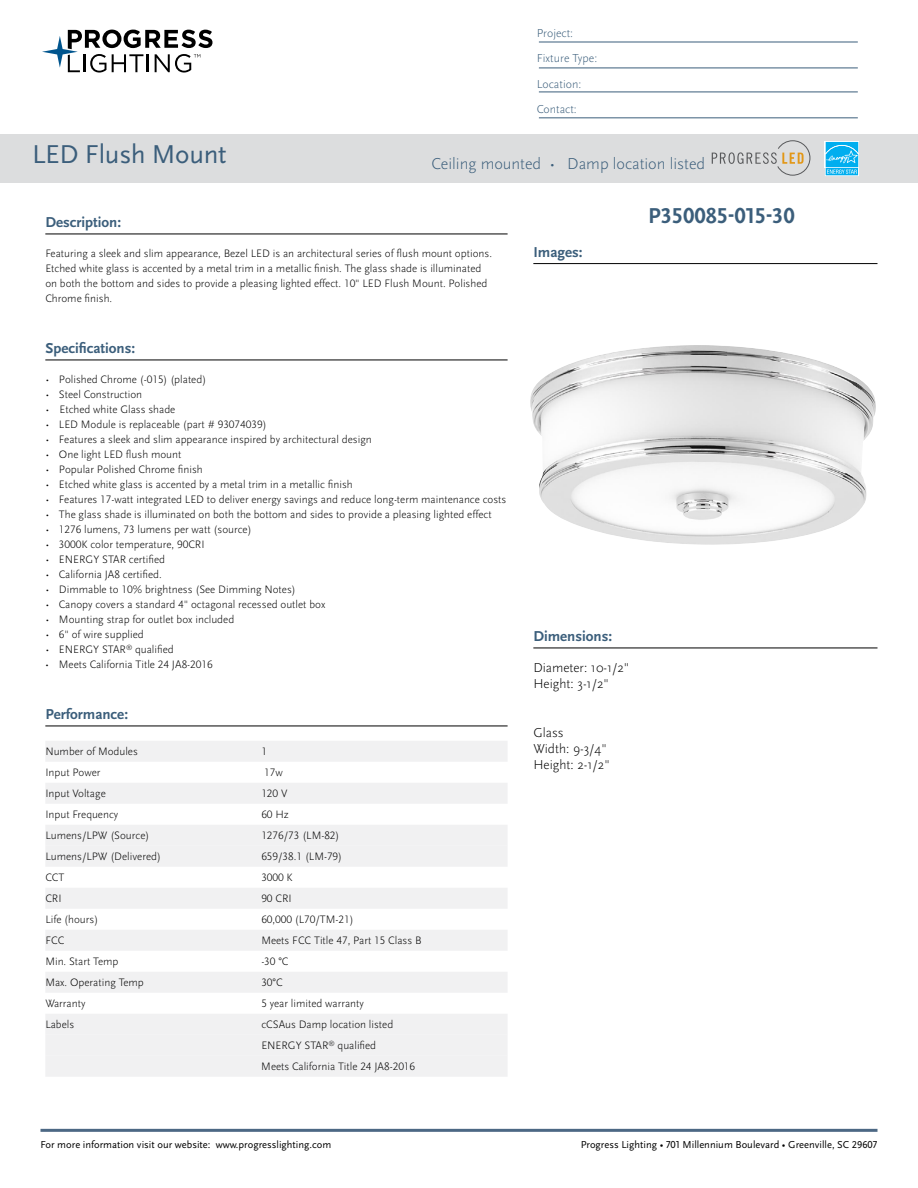
<style>
.page{position:relative;width:918px;height:1188px;background:#fff}
.page>*{position:absolute;margin:0;border:0;box-sizing:border-box;transform-origin:0 0}
.t1{font:27px "Scala Sans Pro";letter-spacing:-.01em;color:#3b5e7b}
.t2{font:700 22.5px "Scala Sans Pro";color:#3b5e7b}
.t3{font:300 16.5px "Scala Sans Pro";color:#3b5e7b}
.t4{font:700 15px "Scala Sans Pro";color:#3b5e7b}
.t5{font:300 13.5px/16.2px "Scala Sans Pro";color:#000}
.t6{font:300 12px/25.5px "Scala Sans Pro";color:#3b5e7b}
.t7{font:300 11.25px/15px "Scala Sans Pro";color:#000}
.t8{font:10.5px "Scala Sans Pro";color:#000}
</style>
<div class="page">
<svg style="left:42px;top:30px;width:170px;height:43px"></svg>
<hr style="left:40px;top:1129px;width:838px;height:3px;background:#4c6884">
<hr style="left:539px;top:42px;width:319px;height:1px;background:#3b5e7b">
<hr style="left:539px;top:68px;width:319px;height:1px;background:#3b5e7b">
<hr style="left:539px;top:92px;width:319px;height:1px;background:#3b5e7b">
<hr style="left:539px;top:118px;width:319px;height:1px;background:#3b5e7b">
<hr style="left:533px;top:263px;width:344px;height:1px;background:#000">
<hr style="left:45px;top:234px;width:463px;height:1px;background:#000">
<hr style="left:45px;top:360px;width:463px;height:1px;background:#000">
<hr style="left:45px;top:726px;width:463px;height:1px;background:#000">
<div style="left:45px;top:741px;width:463px;height:21px;background:#f1f1f2"></div>
<div style="left:45px;top:783px;width:463px;height:21px;background:#f1f1f2"></div>
<div style="left:45px;top:825px;width:463px;height:21px;background:#f1f1f2"></div>
<div style="left:45px;top:846px;width:463px;height:21px;background:#f1f1f2"></div>
<div style="left:45px;top:888px;width:463px;height:21px;background:#f1f1f2"></div>
<div style="left:45px;top:930px;width:463px;height:21px;background:#f1f1f2"></div>
<div style="left:45px;top:972px;width:463px;height:21px;background:#f1f1f2"></div>
<div style="left:45px;top:1014px;width:463px;height:21px;background:#f1f1f2"></div>
<div style="left:45px;top:1035px;width:463px;height:21px;background:#f1f1f2"></div>
<div style="left:45px;top:1056px;width:463px;height:21px;background:#f1f1f2"></div>
<div style="left:0;top:134px;width:918px;height:49px;background:#dcddde"></div>
<img style="left:530px;top:345px;width:346px;height:200px">
<svg style="left:712px;top:141px;width:98px;height:34px"></svg>
<hr style="left:533px;top:648px;width:344px;height:1px;background:#000">
<div style="left:825px;top:141px;width:34px;height:27px;background:#f2fafe"></div>
<svg style="left:825px;top:142px;width:34px;height:34px"></svg>
<p class="t6" style="left:537px;top:20px;width:62px">Project:<br>Fixture Type:<br>Location:<br>Contact:</p>
<h1 class="t1" style="left:32px;top:139px;width:196px">LED Flush Mount</h1>
<h3 class="t3" style="left:432px;top:154px;width:275px">Ceiling mounted • Damp location listed</h3>
<h2 class="t2" style="left:648px;top:202px;width:148px">P350085-015-30</h2>
<h3 class="t4" style="left:45px;top:213px;width:77px">Description:</h3>
<p class="t7" style="left:45px;top:246px;width:448px">Featuring a sleek and slim appearance, Bezel LED is an architectural series of flush mount options.<br>Etched white glass is accented by a metal trim in a metallic finish. The glass shade is illuminated on both the bottom and sides to provide a pleasing lighted effect. 10" LED Flush Mount. Polished Chrome finish.</p>
<h3 class="t4" style="left:45px;top:339px;width:91px">Specifications:</h3>
<p class="t7" style="left:45px;top:372px;width:162px">• Polished Chrome (-015) (plated)</p>
<p class="t7" style="left:45px;top:387px;width:98px">• Steel Construction</p>
<p class="t7" style="left:45px;top:402px;width:132px">• Etched white Glass shade</p>
<p class="t7" style="left:45px;top:417px;width:223px">• LED Module is replaceable (part # 93074039)</p>
<p class="t7" style="left:45px;top:432px;width:328px">• Features a sleek and slim appearance inspired by architectural design</p>
<p class="t7" style="left:45px;top:447px;width:138px">• One light LED flush mount</p>
<p class="t7" style="left:45px;top:462px;width:159px">• Popular Polished Chrome finish</p>
<p class="t7" style="left:45px;top:477px;width:309px">• Etched white glass is accented by a metal trim in a metallic finish</p>
<p class="t7" style="left:45px;top:492px;width:463px">• Features 17-watt integrated LED to deliver energy savings and reduce long-term maintenance costs</p>
<p class="t7" style="left:45px;top:507px;width:448px">• The glass shade is illuminated on both the bottom and sides to provide a pleasing lighted effect</p>
<p class="t7" style="left:45px;top:522px;width:208px">• 1276 lumens, 73 lumens per watt (source)</p>
<p class="t7" style="left:45px;top:537px;width:161px">• 3000K color temperature, 90CRI</p>
<p class="t7" style="left:45px;top:552px;width:121px">• ENERGY STAR certified</p>
<p class="t7" style="left:45px;top:567px;width:118px">• California JA8 certified.</p>
<p class="t7" style="left:45px;top:582px;width:252px">• Dimmable to 10% brightness (See Dimming Notes)</p>
<p class="t7" style="left:45px;top:597px;width:281px">• Canopy covers a standard 4" octagonal recessed outlet box</p>
<p class="t7" style="left:45px;top:612px;width:190px">• Mounting strap for outlet box included</p>
<p class="t7" style="left:45px;top:627px;width:100px">• 6" of wire supplied</p>
<p class="t7" style="left:45px;top:642px;width:130px">• ENERGY STAR<sup>®</sup> qualified</p>
<p class="t7" style="left:45px;top:657px;width:169px">• Meets California Title 24 JA8-2016</p>
<h3 class="t4" style="left:45px;top:705px;width:84px">Performance:</h3>
<p class="t7" style="left:45px;top:744px;width:94px">Number of Modules</p>
<p class="t7" style="left:261px;top:744px;width:7px">1</p>
<p class="t7" style="left:45px;top:765px;width:57px">Input Power</p>
<p class="t7" style="left:264px;top:765px;width:20px">17w</p>
<p class="t7" style="left:45px;top:786px;width:62px">Input Voltage</p>
<p class="t7" style="left:261px;top:786px;width:28px">120 V</p>
<p class="t7" style="left:45px;top:807px;width:74px">Input Frequency</p>
<p class="t7" style="left:261px;top:807px;width:29px">60 Hz</p>
<p class="t7" style="left:45px;top:828px;width:106px">Lumens/LPW (Source)</p>
<p class="t7" style="left:261px;top:828px;width:80px">1276/73 (LM-82)</p>
<p class="t7" style="left:45px;top:849px;width:117px">Lumens/LPW (Delivered)</p>
<p class="t7" style="left:261px;top:849px;width:82px">659/38.1 (LM-79)</p>
<p class="t7" style="left:45px;top:870px;width:21px">CCT</p>
<p class="t7" style="left:261px;top:870px;width:33px">3000 K</p>
<p class="t7" style="left:45px;top:891px;width:18px">CRI</p>
<p class="t7" style="left:261px;top:891px;width:32px">90 CRI</p>
<p class="t7" style="left:45px;top:912px;width:54px">Life (hours)</p>
<p class="t7" style="left:261px;top:912px;width:94px">60,000 (L70/TM-21)</p>
<p class="t7" style="left:45px;top:933px;width:21px">FCC</p>
<p class="t7" style="left:261px;top:933px;width:162px">Meets FCC Title 47, Part 15 Class B</p>
<p class="t7" style="left:45px;top:954px;width:75px">Min. Start Temp</p>
<p class="t7" style="left:261px;top:954px;width:29px">-30 °C</p>
<p class="t7" style="left:45px;top:975px;width:100px">Max. Operating Temp</p>
<p class="t7" style="left:261px;top:975px;width:23px">30°C</p>
<p class="t7" style="left:45px;top:996px;width:42px">Warranty</p>
<p class="t7" style="left:261px;top:996px;width:104px">5 year limited warranty</p>
<p class="t7" style="left:45px;top:1017px;width:30px">Labels</p>
<p class="t7" style="left:261px;top:1014px;width:155px;line-height:21px">cCSAus Damp location listed<br>ENERGY STAR<sup>®</sup> qualified<br>Meets California Title 24 JA8-2016</p>
<h3 class="t4" style="left:533px;top:243px;width:51px">Images:</h3>
<h3 class="t4" style="left:533px;top:627px;width:80px">Dimensions:</h3>
<p class="t5" style="left:533px;top:660px;width:97px">Diameter: 10-1/2"<br>Height: 3-1/2"</p>
<p class="t5" style="left:533px;top:725px;width:78px">Glass<br>Width: 9-3/4"<br>Height: 2-1/2"</p>
<p class="t8" style="left:40px;top:1139px;width:292px">For more information visit our website: www.progresslighting.com</p>
<p class="t8" style="left:581px;top:1138px;width:298px">Progress Lighting • 701 Millennium Boulevard • Greenville, SC 29607</p>
</div>
